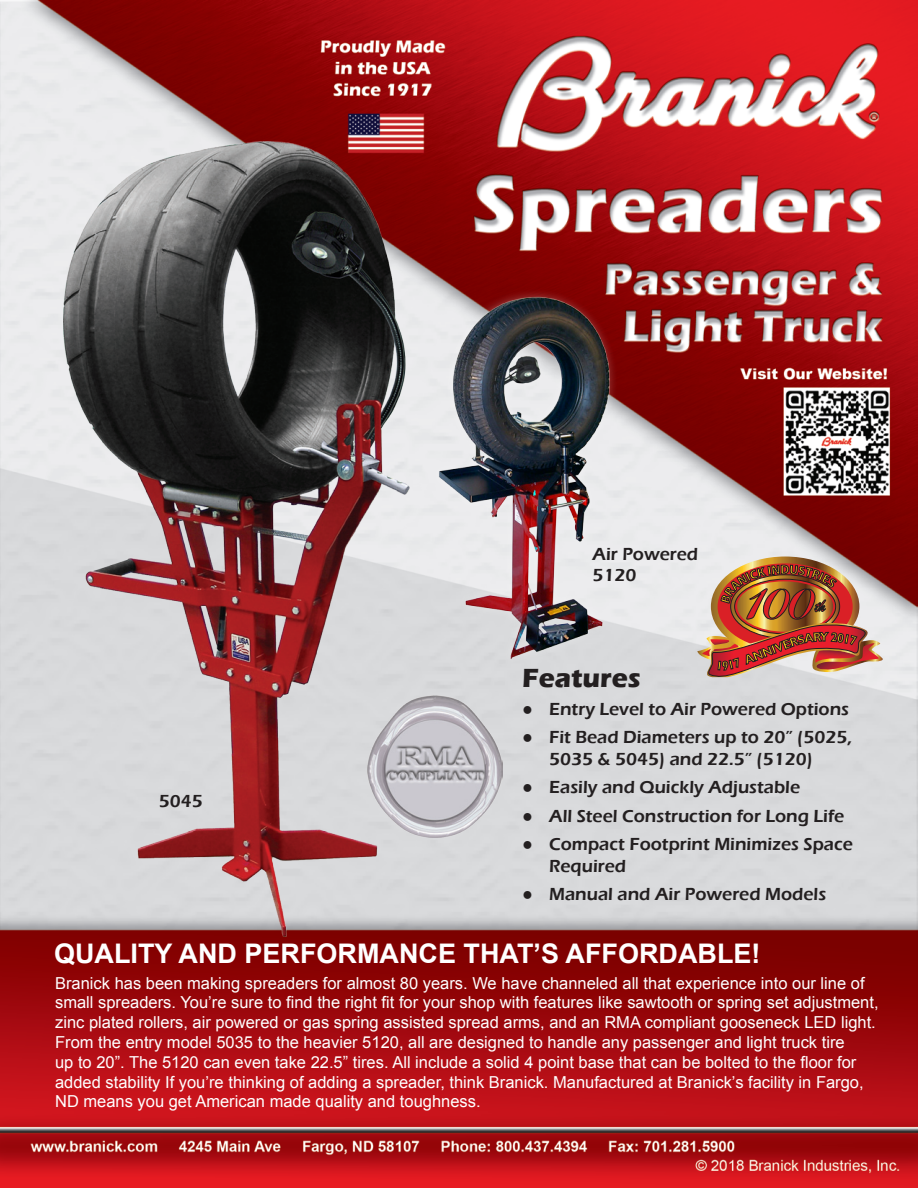
<style>
.page{position:relative;width:918px;height:1188px;background:#fff}
.page>*{position:absolute;margin:0;border:0;box-sizing:border-box;transform-origin:0 0}
.t1{font:700 27px "Arial";color:#fff}
.t2{font:700 27px "Eras ITC";color:#231f20}
.t3{font:600 18px/21.6px "Eras ITC";color:#231f20}
.t4{font:16.5px/19.8px "Arial";color:#fff}
.s1{font-family:"Impact";font-weight:400}
</style>
<div class="page">
<img style="left:0;top:1px;width:918px;height:1187px">
<img style="left:64px;top:142px;width:392px;height:795px">
<img style="left:367px;top:695px;width:136px;height:142px">
<img style="left:432px;top:286px;width:194px;height:382px">
<img style="left:697px;top:557px;width:186px;height:121px">
<p class="t3" style="left:159px;top:791px;width:45px">5045</p>
<p class="t3" style="left:592px;top:543px;width:107px">Air Powered<br>5120</p>
<p class="t2" style="left:522px;top:662px;width:120px">Features</p>
<p class="t3" style="left:522px;top:698px;width:328px"><span class="s1">●</span> Entry Level to Air Powered Options</p>
<p class="t3" style="left:549px;top:727px;width:304px;text-indent:-27px"><span class="s1">●</span> Fit Bead Diameters up to 20” (5025,<br>5035 &amp; 5045) and 22.5” (5120)</p>
<p class="t3" style="left:522px;top:777px;width:279px"><span class="s1">●</span> Easily and Quickly Adjustable</p>
<p class="t3" style="left:522px;top:805px;width:324px"><span class="s1">●</span> All Steel Construction for Long Life</p>
<p class="t3" style="left:549px;top:833px;width:305px;text-indent:-27px"><span class="s1">●</span> Compact Footprint Minimizes Space<br>Required</p>
<p class="t3" style="left:522px;top:883px;width:306px"><span class="s1">●</span> Manual and Air Powered Models</p>
<p class="t1" style="left:54px;top:936px;width:708px">QUALITY AND PERFORMANCE THAT’S AFFORDABLE!</p>
<p class="t4" style="left:55px;top:973px;width:825px">Branick has been making spreaders for almost 80 years. We have channeled all that experience into our line of small spreaders. You’re sure to find the right fit for your shop with features like sawtooth or spring set adjustment, zinc plated rollers, air powered or gas spring assisted spread arms, and an RMA compliant gooseneck LED light.<br>From the entry model 5035 to the heavier 5120, all are designed to handle any passenger and light truck tire<br>up to 20”. The 5120 can even take 22.5” tires. All include a solid 4 point base that can be bolted to the floor for added stability If you’re thinking of adding a spreader, think Branick. Manufactured at Branick’s facility in Fargo, ND means you get American made quality and toughness.</p>
</div>
